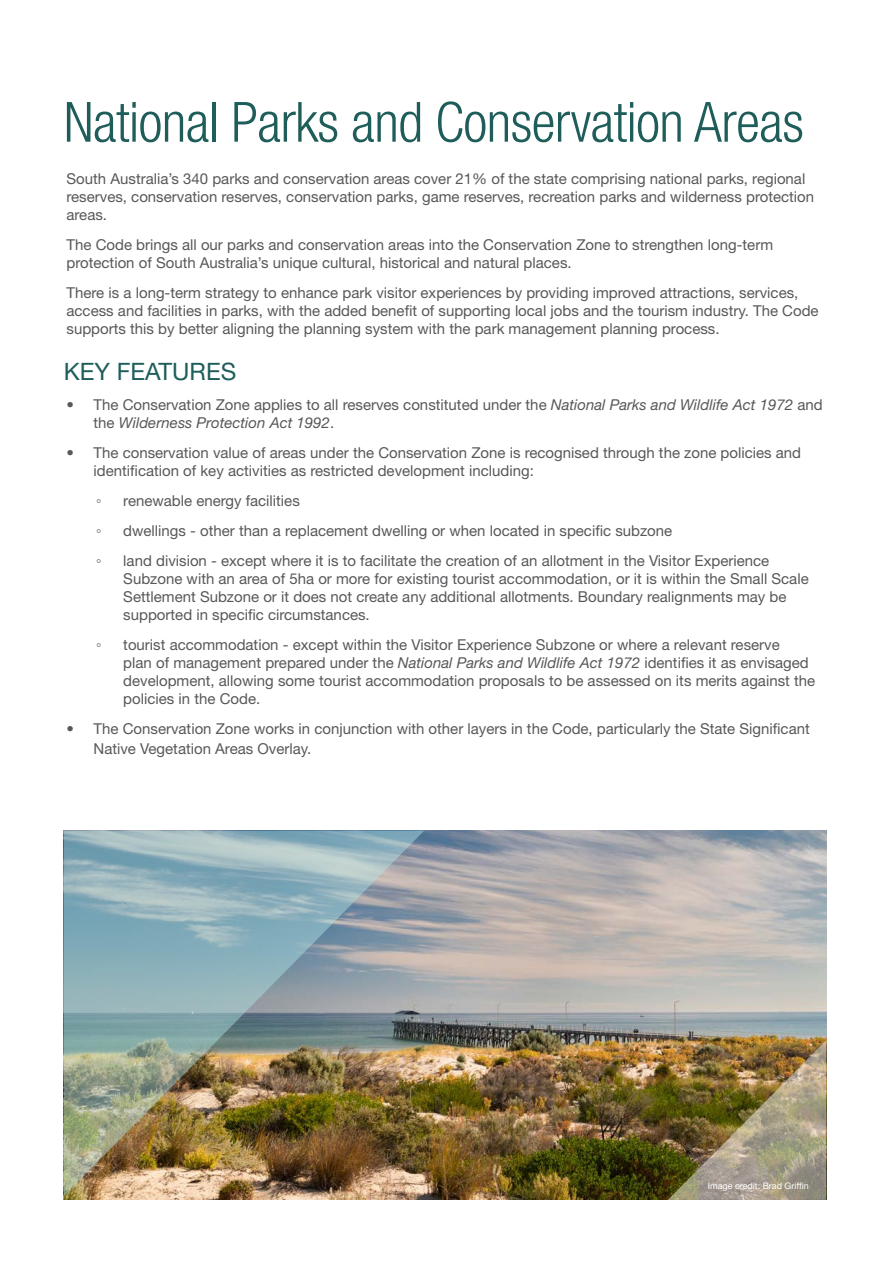
<style>
.page{position:relative;width:893px;height:1263px;background:#fff}
.page>*{position:absolute;margin:0;border:0;box-sizing:border-box;transform-origin:0 0}
.t1{font:300 condensed 55.5px "Helvetica Neue LT Std";letter-spacing:-.01em;color:#1e5d59}
.t2{font:24px "Helvetica Neue LT Pro";color:#1e5d59}
.t3{font:15px/18px "Helvetica Neue LT Pro";color:#57585a}
.t4{font:15px "Arial";color:#57585a}
.t5{font:9px "Helvetica Neue LT Pro";color:#fff}
.s1{font-style:italic}
</style>
<div class="page">
<img style="left:64px;top:831px;width:762px;height:369px">
<img style="left:64px;top:831px;width:360px;height:365px">
<img style="left:668px;top:1040px;width:158px;height:160px">
<p class="t1" style="left:64px;top:90px;width:742px">National Parks and Conservation Areas</p>
<p class="t3" style="left:67px;top:169px;width:749px">South Australia’s 340 parks and conservation areas cover 21% of the state comprising national parks, regional reserves, conservation reserves, conservation parks, game reserves, recreation parks and wilderness protection areas.</p>
<p class="t3" style="left:67px;top:235px;width:708px">The Code brings all our parks and conservation areas into the Conservation Zone to strengthen long-term protection of South Australia’s unique cultural, historical and natural places.</p>
<p class="t3" style="left:67px;top:283px;width:754px">There is a long-term strategy to enhance park visitor experiences by providing improved attractions, services, access and facilities in parks, with the added benefit of supporting local jobs and the tourism industry. The Code supports this by better aligning the planning system with the park management planning process.</p>
<p class="t2" style="left:64px;top:357px;width:174px">KEY FEATURES</p>
<p class="t3" style="left:94px;top:396px;width:731px;text-indent:-27px">• The Conservation Zone applies to all reserves constituted under the <span class="s1">National Parks and Wildlife Act 1972</span> and the <span class="s1">Wilderness Protection Act 1992</span>.</p>
<p class="t3" style="left:94px;top:444px;width:709px;text-indent:-27px">• The conservation value of areas under the Conservation Zone is recognised through the zone policies and identification of key activities as restricted development including:</p>
<p class="t4" style="left:96px;top:491px;width:7px">◦</p>
<p class="t3" style="left:123px;top:492px;width:178px">renewable energy facilities</p>
<p class="t4" style="left:96px;top:521px;width:7px">◦</p>
<p class="t3" style="left:123px;top:522px;width:550px">dwellings - other than a replacement dwelling or when located in specific subzone</p>
<p class="t4" style="left:96px;top:551px;width:7px">◦</p>
<p class="t3" style="left:123px;top:552px;width:687px">land division - except where it is to facilitate the creation of an allotment in the Visitor Experience Subzone with an area of 5ha or more for existing tourist accommodation, or it is within the Small Scale Settlement Subzone or it does not create any additional allotments. Boundary realignments may be supported in specific circumstances.</p>
<p class="t4" style="left:96px;top:635px;width:7px">◦</p>
<p class="t3" style="left:123px;top:636px;width:693px">tourist accommodation - except within the Visitor Experience Subzone or where a relevant reserve<br>plan of management prepared under the <span class="s1">National Parks and Wildlife Act 1972</span> identifies it as envisaged development, allowing some tourist accommodation proposals to be assessed on its merits against the policies in the Code.</p>
<p class="t3" style="left:94px;top:719px;width:718px;line-height:19.8px;text-indent:-27px">• The Conservation Zone works in conjunction with other layers in the Code, particularly the State Significant<br>Native Vegetation Areas Overlay.</p>
<p class="t5" style="left:708px;top:1180px;width:103px">Image credit: Brad Griffin</p>
</div>
